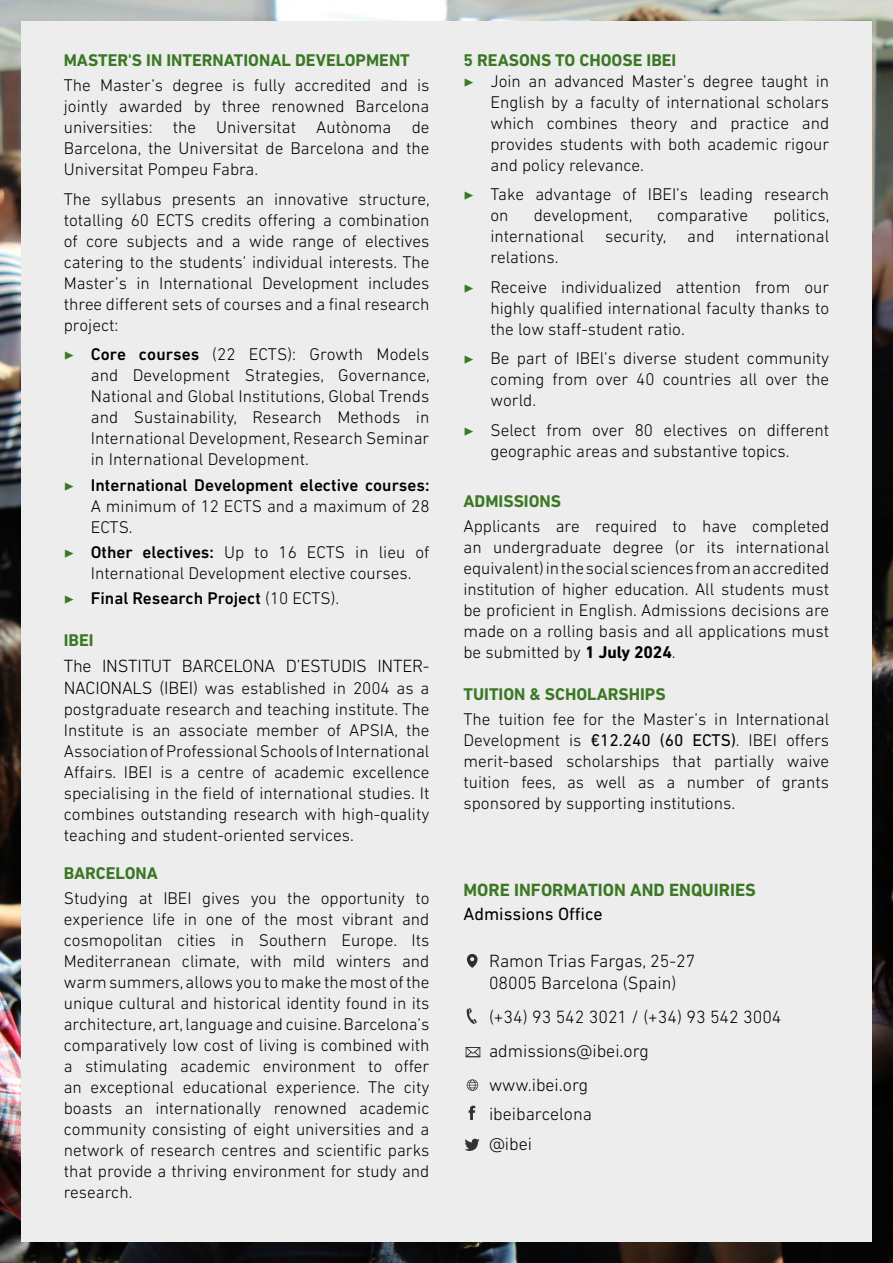
<style>
.page{position:relative;width:893px;height:1263px;background:#fff}
.page>*{position:absolute;margin:0;border:0;box-sizing:border-box;transform-origin:0 0}
.t1{font:300 18px/33.8px "DIN Next LT Pro";color:#000}
.t2{font:700 18px "DIN Next LT Pro";color:#3b7823}
.t3{font:18px "DIN Next LT Pro";color:#000}
.t4{font:300 17.25px/21px "DIN Next LT Pro";color:#000;text-align:justify}
.t5{font:500 17.25px/21px "DIN Next LT Pro";color:#000;text-align:justify}
.t6{font:700 17.25px "DIN Next LT Pro";color:#3b7823}
.s1{font-family:"Minion Pro";font-weight:400;color:#3b7823}
.s2{font-weight:500}
.s3{font-weight:300}
.s4{font-size:18px}
.s5{font-weight:700}
.s6{font-weight:400}
</style>
<div class="page">
<img style="left:0;top:0;width:893px;height:1263px">
<div style="left:21px;top:21px;width:851px;height:1221px;background:#ededed"></div>
<svg style="left:465px;top:1139px;width:14px;height:12px"></svg>
<svg style="left:469px;top:1106px;width:6px;height:14px"></svg>
<svg style="left:467px;top:1008px;width:10px;height:16px"></svg>
<svg style="left:467px;top:954px;width:10px;height:14px"></svg>
<svg style="left:467px;top:1079px;width:11px;height:12px"></svg>
<svg style="left:466px;top:1047px;width:14px;height:10px"></svg>
<p class="t6" style="left:64px;top:50px;width:348px">MASTER'S IN INTERNATIONAL DEVELOPMENT</p>
<p class="t4" style="left:64px;top:75px;width:367px">The Master’s degree is fully accredited and is jointly awarded by three renowned Barcelona universities: the Universitat Autònoma de Barcelona, the Universitat de Barcelona and the Universitat Pompeu Fabra.</p>
<p class="t4" style="left:64px;top:188px;width:368px">The syllabus presents an innovative structure, totalling 60 ECTS credits offering a combination of core subjects and a wide range of electives catering to the students’ individual interests. The Master’s in International Development includes three different sets of courses and a final research project:</p>
<p class="t4" style="left:91px;top:344px;width:341px;text-indent:-27px"><span class="s1">▶</span> <span class="s2">Core courses</span> (22 ECTS): Growth Models and Development Strategies, Governance, National and Global Institutions, Global Trends and Sustainability, Research Methods in International Development, Research Seminar in International Development.</p>
<p class="t5" style="left:91px;top:474px;width:340px;text-indent:-27px"><span class="s1">▶</span> International Development elective courses:<br><span class="s3">A minimum of 12 ECTS and a maximum of 28<br>ECTS.</span></p>
<p class="t4" style="left:64px;top:541px;width:367px;text-align:center"><span class="s1">▶</span> <span class="s2">Other electives:</span> Up to 16 ECTS in lieu of<br>International Development elective courses.</p>
<p class="t5" style="left:64px;top:588px;width:277px"><span class="s1">▶</span> Final Research Project <span class="s3">(10 ECTS).</span></p>
<p class="t6" style="left:64px;top:630px;width:31px">IBEI</p>
<p class="t1" style="left:64px;top:649px;width:367px">The INSTITUT BARCELONA D’ESTUDIS INTER-</p>
<p class="t4" style="left:64px;top:677px;width:367px"><span class="s4">NACIONALS (IBEI)</span> was established in 2004 as a postgraduate research and teaching institute. The Institute is an associate member of APSIA, the Association of Professional Schools of International Affairs. IBEI is a centre of academic excellence specialising in the field of international studies. It combines outstanding research with high-quality teaching and student-oriented services.</p>
<p class="t6" style="left:64px;top:863px;width:96px">BARCELONA</p>
<p class="t4" style="left:64px;top:887px;width:367px">Studying at IBEI gives you the opportunity to experience life in one of the most vibrant and cosmopolitan cities in Southern Europe. Its Mediterranean climate, with mild winters and warm summers, allows you to make the most of the unique cultural and historical identity found in its architecture, art, language and cuisine. Barcelona’s comparatively low cost of living is combined with a stimulating academic environment to offer an exceptional educational experience. The city boasts an internationally renowned academic community consisting of eight universities and a network of research centres and scientific parks that provide a thriving environment for study and research.</p>
<p class="t6" style="left:463px;top:50px;width:214px">5 REASONS TO CHOOSE IBEI</p>
<p class="t4" style="left:463px;top:70px;width:367px"><span class="s1">▶</span> Join an advanced Master’s degree taught in</p>
<p class="t4" style="left:490px;top:91px;width:340px">English by a faculty of international scholars</p>
<p class="t4" style="left:490px;top:112px;width:340px">which combines theory and practice and</p>
<p class="t4" style="left:490px;top:133px;width:340px">provides students with both academic rigour</p>
<p class="t4" style="left:490px;top:154px;width:155px">and policy relevance.</p>
<p class="t4" style="left:490px;top:184px;width:340px;text-indent:-27px"><span class="s1">▶</span> Take advantage of IBEI’s leading research on</p>
<p class="t4" style="left:490px;top:205px;width:341px;text-indent:283px">politics, international security, and international relations.</p>
<p class="t4" style="left:490px;top:276px;width:340px;text-indent:-27px"><span class="s1">▶</span> Receive individualized attention from our highly qualified international faculty thanks to the low staff-student ratio.</p>
<p class="t4" style="left:490px;top:348px;width:340px;text-indent:-27px"><span class="s1">▶</span> Be part of IBEl’s diverse student community coming from over 40 countries all over the world.</p>
<p class="t4" style="left:490px;top:419px;width:340px;text-indent:-27px"><span class="s1">▶</span> Select from over 80 electives on different geographic areas and substantive topics.</p>
<p class="t6" style="left:463px;top:491px;width:99px">ADMISSIONS</p>
<p class="t4" style="left:463px;top:516px;width:367px">Applicants are required to have completed an undergraduate degree (or its international equivalent) in the social sciences from an accredited institution of higher education. All students must be proficient in English. Admissions decisions are made on a rolling basis and all applications must be submitted by <span class="s5">1 July 2024</span>.</p>
<p class="t6" style="left:463px;top:684px;width:204px">TUITION &amp; SCHOLARSHIPS</p>
<p class="t4" style="left:463px;top:709px;width:367px">The tuition fee for the Master’s in International Development is <span class="s6">€12.240 (60 ECTS)</span>. IBEI offers merit-based scholarships that partially waive tuition fees, as well as a number of grants sponsored by supporting institutions.</p>
<p class="t4" style="left:534px;top:205px;width:100px">development,</p>
<p class="t4" style="left:657px;top:205px;width:92px">comparative</p>
<p class="t2" style="left:463px;top:879px;width:294px">MORE INFORMATION AND ENQUIRIES</p>
<p class="t3" style="left:463px;top:903px;width:141px">Admissions Office</p>
<p class="t1" style="left:489px;top:950px;width:208px;line-height:21.6px">Ramon Trias Fargas, 25-27<br>08005 Barcelona (Spain)</p>
<p class="t1" style="left:489px;top:1000px;width:294px">(+34) 93 542 3021 / (+34) 93 542 3004 admissions@ibei.org<br>www.ibei.org</p>
<p class="t1" style="left:489px;top:1099px;width:105px;line-height:29.5px">ibeibarcelona @ibei</p>
</div>
